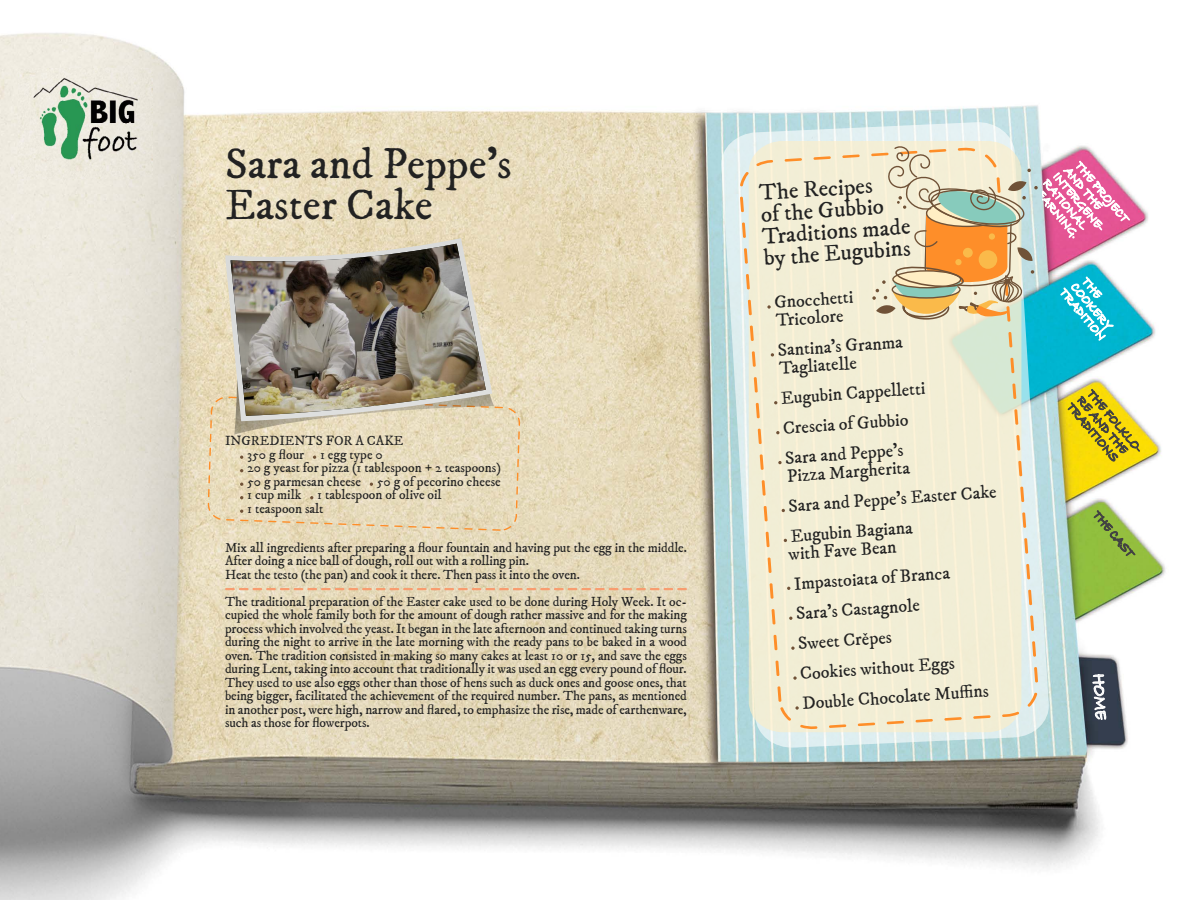
<style>
.page{position:relative;width:1200px;height:900px;background:#fff}
.page>*{position:absolute;margin:0;border:0;box-sizing:border-box;transform-origin:0 0}
.t1{font:43.5px "IM FELL DW Pica PRO Roman";color:#222}
.t2{font:23.1px "IM FELL DW Pica PRO Roman";color:#222}
.t3{font:18.75px "Bradley Hand ITCTT Bold";color:#fff;scale:.83 1}
.t4{font:18px "IM FELL DW Pica PRO Roman";color:#222}
.t5{font:14.1px/12px "Bradley Hand ITCTT Bold";color:#424242;scale:.83 1}
.t6{font:14.1px/12px "Bradley Hand ITCTT Bold";color:#fff;scale:.83 1}
.t7{font:13.5px/13.5px "IM FELL DW Pica PRO Roman";letter-spacing:-.01em;color:#222}
</style>
<div class="page">
<img style="left:0;top:33px;width:1166px;height:867px">
<svg style="left:720px;top:121px;width:330px;height:628px;background:#c8e2e3"></svg>
<svg style="left:740px;top:148px;width:298px;height:581px;background:#efecd4"></svg>
<svg style="left:208px;top:397px;width:312px;height:134px;background:#e6d9b9"></svg>
<svg style="left:226px;top:241px;width:268px;height:193px;background:#e0d4b6"></svg>
<svg style="left:225px;top:238px;width:267px;height:183px;background:#e3d8bc"></svg>
<img style="left:231px;top:244px;width:255px;height:172px">
<svg style="left:1092px;top:674px;width:16px;height:46px"></svg>
<img style="left:18px;top:69px;width:134px;height:110px">
<svg style="left:226px;top:588px;width:460px;height:2px"></svg>
<svg style="left:1068px;top:388px;width:72px;height:79px;background:#d6c230"></svg>
<svg style="left:1094px;top:509px;width:42px;height:48px;background:#99b65e"></svg>
<svg style="left:767px;top:305px;width:4px;height:4px"></svg>
<svg style="left:771px;top:353px;width:3px;height:4px"></svg>
<svg style="left:776px;top:431px;width:4px;height:3px"></svg>
<svg style="left:778px;top:461px;width:4px;height:3px"></svg>
<svg style="left:789px;top:617px;width:4px;height:3px"></svg>
<svg style="left:791px;top:646px;width:4px;height:4px"></svg>
<svg style="left:793px;top:676px;width:4px;height:4px"></svg>
<svg style="left:795px;top:706px;width:4px;height:4px"></svg>
<svg style="left:872px;top:144px;width:258px;height:209px;background:#c4c3b7"></svg>
<p class="t1" style="left:225px;top:138px;width:288px">Sara and Peppe’s</p>
<p class="t1" style="left:225px;top:178px;width:209px">Easter Cake</p>
<p class="t7" style="left:225px;top:434px;width:180px">INGREDIENTS FOR A CAKE</p>
<p class="t7" style="left:247px;top:448px;width:137px">350 g flour 1 egg type 0</p>
<p class="t7" style="left:247px;top:461px;width:255px">20 g yeast for pizza (1 tablespoon + 2 teaspoons)</p>
<p class="t7" style="left:247px;top:475px;width:255px">50 g parmesan cheese 50 g of pecorino cheese</p>
<p class="t7" style="left:247px;top:488px;width:196px">1 cup milk 1 tablespoon of olive oil</p>
<p class="t7" style="left:247px;top:502px;width:78px">1 teaspoon salt</p>
<p class="t7" style="left:225px;top:541px;width:463px">Mix all ingredients after preparing a flour fountain and having put the egg in the middle.<br>After doing a nice ball of dough, roll out with a rolling pin.</p>
<p class="t7" style="left:225px;top:568px;width:356px">Heat the testo (the pan) and cook it there. Then pass it into the oven.</p>
<p class="t7" style="left:225px;top:595px;width:463px;text-align:justify">The traditional preparation of the Easter cake used to be done during Holy Week. It oc&shy;cupied the whole family both for the amount of dough rather massive and for the making process which involved the yeast. It began in the late afternoon and continued taking turns during the night to arrive in the late morning with the ready pans to be baked in a wood oven. The tradition consisted in making so many cakes at least 10 or 15, and save the eggs during Lent, taking into account that traditionally it was used an egg every pound of flour.<br>They used to use also eggs other than those of hens such as duck ones and goose ones, that being bigger, facilitated the achievement of the required number. The pans, as mentioned in another post, were high, narrow and flared, to emphasize the rise, made of earthenware, such as those for flowerpots.</p>
<p class="t2" style="left:758px;top:179px;width:115px;rotate:-4deg">The Recipes</p>
<p class="t2" style="left:760px;top:201px;width:125px;rotate:-4deg">of the Gubbio</p>
<p class="t2" style="left:761px;top:222px;width:150px;rotate:-4deg">Traditions made</p>
<p class="t2" style="left:763px;top:244px;width:148px;rotate:-4deg">by the Eugubins</p>
<p class="t4" style="left:774px;top:291px;width:81px;rotate:-4deg">Gnocchetti</p>
<p class="t4" style="left:775px;top:309px;width:69px;rotate:-4deg">Tricolore</p>
<p class="t4" style="left:777px;top:339px;width:127px;rotate:-4deg">Santina’s Granma</p>
<p class="t4" style="left:779px;top:357px;width:79px;rotate:-4deg">Tagliatelle</p>
<p class="t4" style="left:780px;top:387px;width:146px;rotate:-4deg">Eugubin Cappelletti</p>
<p class="t4" style="left:782px;top:417px;width:127px;rotate:-4deg">Crescia of Gubbio</p>
<p class="t4" style="left:784px;top:447px;width:120px;rotate:-4deg">Sara and Peppe’s</p>
<p class="t4" style="left:786px;top:465px;width:125px;rotate:-4deg">Pizza Margherita</p>
<p class="t4" style="left:788px;top:495px;width:210px;rotate:-4deg">Sara and Peppe’s Easter Cake</p>
<p class="t4" style="left:790px;top:525px;width:124px;rotate:-4deg">Eugubin Bagiana</p>
<p class="t4" style="left:788px;top:543px;width:110px;rotate:-4deg">with Fave Bean</p>
<p class="t4" style="left:793px;top:573px;width:158px;rotate:-4deg">Impastoiata of Branca</p>
<p class="t4" style="left:795px;top:603px;width:126px;rotate:-4deg">Sara’s Castagnole</p>
<p class="t4" style="left:797px;top:633px;width:95px;rotate:-4deg">Sweet Crěpes</p>
<p class="t4" style="left:799px;top:663px;width:156px;rotate:-4deg">Cookies without Eggs</p>
<p class="t4" style="left:802px;top:692px;width:188px;rotate:-4deg">Double Chocolate Muffi ns</p>
<p class="t6" style="left:1077px;top:278px;width:78px;rotate:50deg">COOKERY<br>TRADITION</p>
<p class="t5" style="left:1093px;top:385px;width:99px;rotate:50deg">THE FOLKLO-<br>RE AND THE<br>TRADITIONS</p>
<p class="t3" style="left:1113px;top:673px;width:57px;rotate:87deg">HOME</p>
</div>
